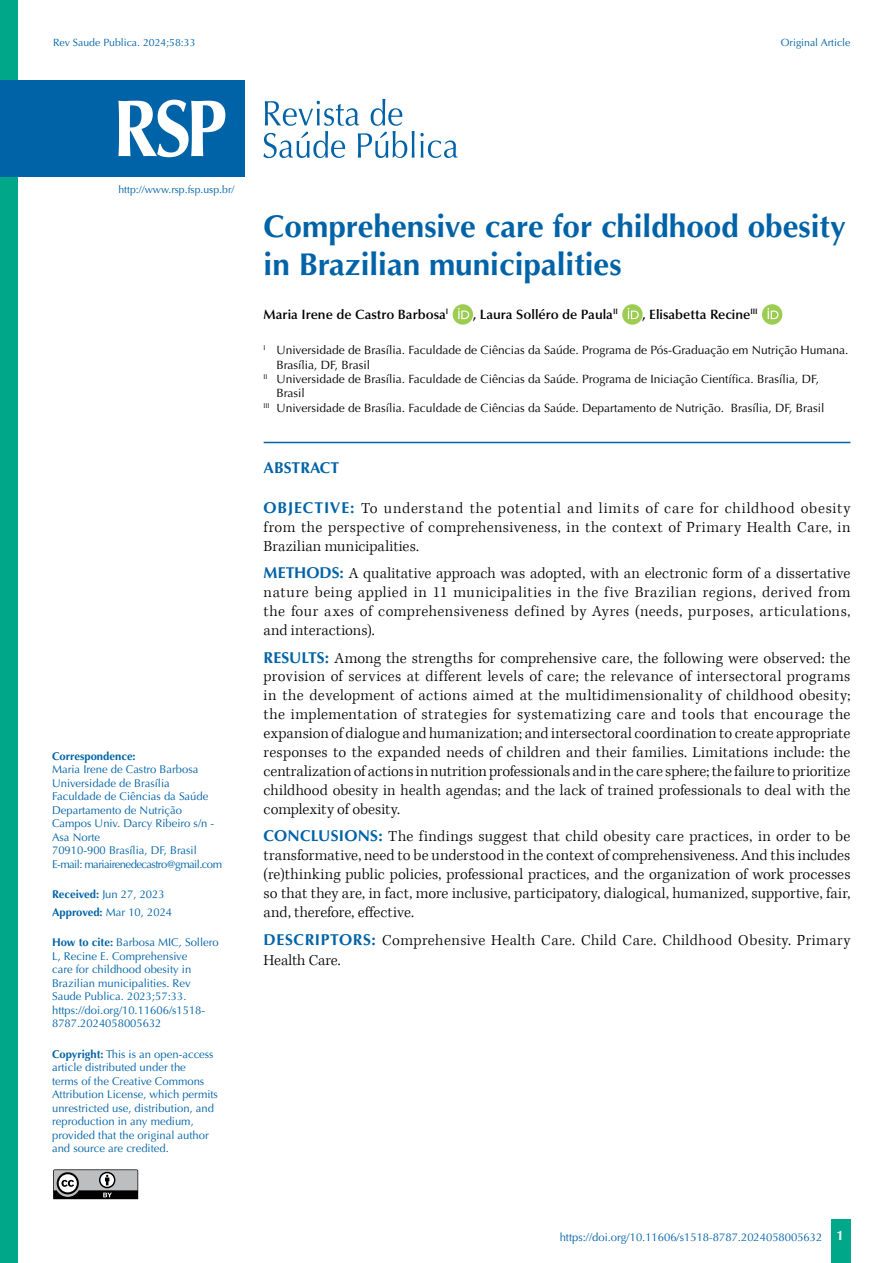
<style>
.page{position:relative;width:893px;height:1263px;background:#fff}
.page>*{position:absolute;margin:0;border:0;box-sizing:border-box;transform-origin:0 0}
.t1{font:700 31.5px/37.8px "Optima LT Std";color:#0063a7}
.t2{font:300 15.75px/18.9px "Kepler Std";letter-spacing:.02em;color:#000;text-align:justify}
.t3{font:700 15.75px "Optima LT Std";color:#0063a7}
.t4{font:600 13.5px "Optima LT Std";color:#000}
.t5{font:12px "Optima LT Std";color:#000}
.t6{font:11.25px/13.5px "Optima LT Std";color:#0063a7}
.t7{font:11.25px "Optima LT";color:#0063a7}
.t8{font:700 11.25px "Optima LT Std";color:#0063a7}
.t9{font:10.5px "Optima LT Std";color:#0063a7}
.s1{font-weight:700}
.s2{font-family:"Optima LT Std";font-weight:700;color:#0063a7}
.s3{font-family:"Optima LT Std";font-weight:700;font-size:13.5px;color:#fff}
</style>
<div class="page">
<div style="left:831px;top:1220px;width:20px;height:43px;background:#00a788"></div>
<svg style="left:53px;top:1169px;width:85px;height:30px;background:#7e7f80"></svg>
<div style="left:0;top:0;width:18px;height:1263px;background:#00a788"></div>
<hr style="left:264px;top:442px;width:586px;height:1px;background:#0063a7">
<div style="left:453px;top:304px;width:20px;height:21px;background:#9ccc51;border-radius:50%"></div>
<svg style="left:458px;top:308px;width:11px;height:11px"></svg>
<svg style="left:622px;top:304px;width:21px;height:21px"></svg>
<svg style="left:628px;top:308px;width:11px;height:11px"></svg>
<div style="left:762px;top:304px;width:20px;height:21px;background:#9ccc51;border-radius:50%"></div>
<svg style="left:767px;top:308px;width:11px;height:11px"></svg>
<svg style="left:263px;top:99px;width:195px;height:59px"></svg>
<div style="left:0;top:80px;width:244px;height:96px;background:#0063a7"></div>
<svg style="left:118px;top:100px;width:107px;height:57px"></svg>
<p class="t9" style="left:53px;top:36px;width:144px">Rev Saude Publica. 2024;58:33</p>
<p class="t9" style="left:781px;top:36px;width:71px">Original Article</p>
<p class="t9" style="left:118px;top:183px;width:117px">http://www.rsp.fsp.usp.br/</p>
<p class="t8" style="left:52px;top:749px;width:85px">Correspondence:</p>
<p class="t6" style="left:52px;top:763px;width:171px">Maria Irene de Castro Barbosa<br>Universidade de Brasília<br>Faculdade de Ciências da Saúde<br>Departamento de Nutrição<br>Campos Univ. Darcy Ribeiro s/n -<br>Asa Norte<br>70910-900 Brasília, DF, Brasil<br>E-mail: mariairenedecastro@gmail.com</p>
<p class="t6" style="left:52px;top:886px;width:122px;line-height:17.7px"><span class="s1">Received:</span> Jun 27, 2023<br><span class="s1">Approved:</span> Mar 10, 2024</p>
<p class="t6" style="left:52px;top:936px;width:168px"><span class="s1">How to cite:</span> Barbosa MIC, Sollero<br>L, Recine E. Comprehensive<br>care for childhood obesity in<br>Brazilian municipalities. Rev<br>Saude Publica. 2023;57:33. https://doi.org/10.11606/s1518-<br>8787.2024058005632</p>
<p class="t6" style="left:52px;top:1047px;width:167px"><span class="s1">Copyright:</span> This is an open-access article distributed under the<br>terms of the Creative Commons<br>Attribution License, which permits unrestricted use, distribution, and reproduction in any medium, provided that the original author and source are credited.</p>
<h1 class="t1" style="left:264px;top:208px;width:584px">Comprehensive care for childhood obesity in Brazilian municipalities</h1>
<p class="t4" style="left:264px;top:306px;width:186px">Maria Irene de Castro Barbosa<sup>I</sup></p>
<p class="t4" style="left:473px;top:306px;width:146px">, Laura Solléro de Paula<sup>II</sup></p>
<p class="t4" style="left:643px;top:306px;width:117px">, Elisabetta Recine<sup>III</sup></p>
<p class="t5" style="left:264px;top:343px;width:586px"><sup>I</sup> Universidade de Brasília. Faculdade de Ciências da Saúde. Programa de Pós-Graduação em Nutrição Humana.</p>
<p class="t5" style="left:276px;top:358px;width:95px">Brasília, DF, Brasil</p>
<p class="t5" style="left:264px;top:372px;width:557px"><sup>II</sup> Universidade de Brasília. Faculdade de Ciências da Saúde. Programa de Iniciação Científica. Brasília, DF,</p>
<p class="t5" style="left:276px;top:386px;width:30px">Brasil</p>
<p class="t5" style="left:264px;top:401px;width:562px"><sup>III</sup> Universidade de Brasília. Faculdade de Ciências da Saúde. Departamento de Nutrição. Brasília, DF, Brasil</p>
<p class="t3" style="left:264px;top:458px;width:77px">ABSTRACT</p>
<p class="t2" style="left:264px;top:499px;width:588px"><span class="s2">OBJECTIVE:</span> To understand the potential and limits of care for childhood obesity from the perspective of comprehensiveness, in the context of Primary Health Care, in Brazilian municipalities.</p>
<p class="t2" style="left:264px;top:565px;width:588px"><span class="s2">METHODS:</span> A qualitative approach was adopted, with an electronic form of a dissertative nature being applied in 11 municipalities in the five Brazilian regions, derived from the four axes of comprehensiveness defined by Ayres (needs, purposes, articulations, and interactions).</p>
<p class="t2" style="left:264px;top:649px;width:588px"><span class="s2">RESULTS:</span> Among the strengths for comprehensive care, the following were observed: the provision of services at different levels of care; the relevance of intersectoral programs in the development of actions aimed at the multidimensionality of childhood obesity; the implementation of strategies for systematizing care and tools that encourage the expansion of dialogue and humanization; and intersectoral coordination to create appropriate responses to the expanded needs of children and their families. Limitations include: the centralization of actions in nutrition professionals and in the care sphere; the failure to prioritize childhood obesity in health agendas; and the lack of trained professionals to deal with the complexity of obesity.</p>
<p class="t2" style="left:264px;top:827px;width:588px"><span class="s2">CONCLUSIONS:</span> The findings suggest that child obesity care practices, in order to be transformative, need to be understood in the context of comprehensiveness. And this includes (re)thinking public policies, professional practices, and the organization of work processes so that they are, in fact, more inclusive, participatory, dialogical, humanized, supportive, fair, and, therefore, effective.</p>
<p class="t2" style="left:264px;top:931px;width:588px;line-height:19.8px"><span class="s2">DESCRIPTORS:</span> Comprehensive Health Care. Child Care. Childhood Obesity. Primary<br>Health Care.</p>
<p class="t7" style="left:560px;top:1230px;width:286px">https://doi.org/10.11606/s1518-8787.2024058005632 <span class="s3">1</span></p>
</div>
